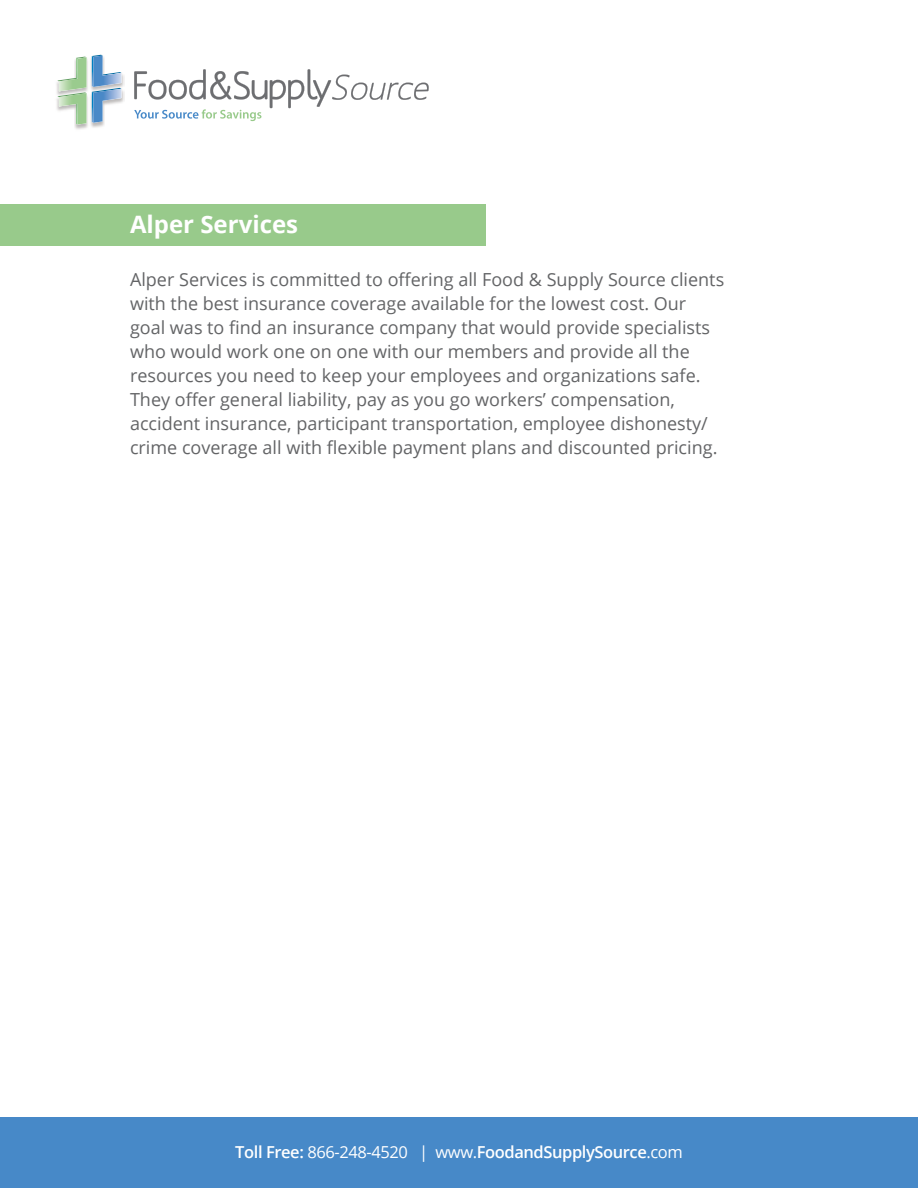
<style>
.page{position:relative;width:918px;height:1188px;background:#fff}
.page>*{position:absolute;margin:0;border:0;box-sizing:border-box;transform-origin:0 0}
.t1{font:700 24px "Open Sans";color:#fff}
.t2{font:18px/24px "Open Sans";color:#636466}
.t3{font:600 16.5px "Open Sans";letter-spacing:-.025em;color:#fff}
.s1{font-weight:400}
</style>
<div class="page">
<img style="left:56px;top:54px;width:69px;height:76px">
<svg style="left:57px;top:55px;width:64px;height:70px"></svg>
<img style="left:94px;top:93px;width:27px;height:30px">
<img style="left:93px;top:93px;width:1px;height:30px">
<img style="left:93px;top:89px;width:28px;height:4px">
<img style="left:59px;top:93px;width:28px;height:32px">
<img style="left:59px;top:57px;width:28px;height:34px">
<svg style="left:134px;top:69px;width:295px;height:52px"></svg>
<div style="left:0;top:1118px;width:918px;height:70px;background:#4789c8"></div>
<div style="left:0;top:204px;width:485px;height:41px;background:#98ca8b"></div>
<h1 class="t1" style="left:130px;top:207px;width:170px">Alper Services</h1>
<p class="t2" style="left:130px;top:267px;width:596px">Alper Services is committed to offering all Food &amp; Supply Source clients with the best insurance coverage available for the lowest cost. Our goal was to find an insurance company that would provide specialists who would work one on one with our members and provide all the resources you need to keep your employees and organizations safe.<br>They offer general liability, pay as you go workers’ compensation, accident insurance, participant transportation, employee dishonesty/ crime coverage all with flexible payment plans and discounted pricing.</p>
<p class="t3" style="left:235px;top:1140px;width:449px">Toll Free: <span class="s1">866-248-4520 | www.</span>FoodandSupplySource<span class="s1">.com</span></p>
</div>
